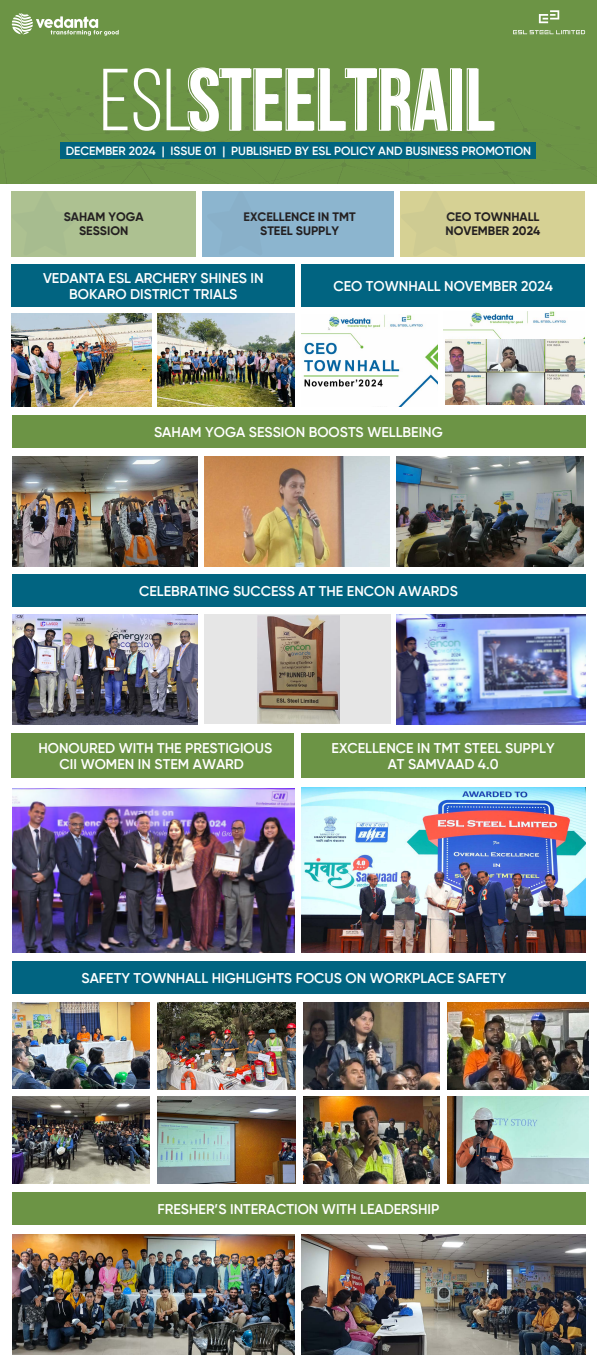
<style>
.page{position:relative;width:597px;height:1368px;background:#fff}
.page>*{position:absolute;margin:0;border:0;box-sizing:border-box;transform-origin:0 0}
.t1{font:600 14.1px/16px "Gilroy";color:#fff;text-align:center}
.t2{font:700 12.2px/14.3px "Gilroy";color:#231f20;text-align:center}
.t3{font:600 11.9px "Gilroy";color:#fff}
</style>
<div class="page">
<div style="left:12px;top:264px;width:283px;height:43px;background:#016481"></div>
<div style="left:12px;top:191px;width:184px;height:65px;background:#adc191"></div>
<div style="left:401px;top:191px;width:184px;height:65px;background:#d6d194"></div>
<div style="left:0;top:0;width:597px;height:184px;background:#6c9445"></div>
<div style="left:61px;top:142px;width:475px;height:17px;background:#016481"></div>
<div style="left:450px;top:68px;width:10px;height:62px;border:1px solid #fff"></div>
<div style="left:452px;top:69px;width:10px;height:61px;background:#fff"></div>
<svg style="left:467px;top:68px;width:27px;height:63px"></svg>
<svg style="left:103px;top:69px;width:25px;height:61px"></svg>
<svg style="left:134px;top:68px;width:26px;height:63px"></svg>
<svg style="left:167px;top:67px;width:281px;height:64px"></svg>
<div style="left:203px;top:191px;width:191px;height:65px;background:#8cb5cf"></div>
<div style="left:12px;top:415px;width:573px;height:33px;background:#6c9445"></div>
<div style="left:12px;top:574px;width:573px;height:32px;background:#016481"></div>
<div style="left:12px;top:961px;width:573px;height:33px;background:#016481"></div>
<div style="left:12px;top:1192px;width:573px;height:33px;background:#6c9445"></div>
<div style="left:302px;top:733px;width:283px;height:45px;background:#6c9445"></div>
<div style="left:12px;top:733px;width:282px;height:45px;background:#6c9445"></div>
<svg style="left:12px;top:13px;width:107px;height:23px;background:#95b279"></svg>
<svg style="left:539px;top:10px;width:20px;height:13px"></svg>
<svg style="left:513px;top:30px;width:72px;height:4px"></svg>
<img style="left:12px;top:313px;width:139px;height:93px">
<img style="left:158px;top:313px;width:137px;height:93px">
<div style="left:302px;top:264px;width:283px;height:43px;background:#016481"></div>
<img style="left:302px;top:315px;width:135px;height:91px">
<img style="left:443px;top:311px;width:141px;height:83px">
<img style="left:446px;top:339px;width:139px;height:65px">
<img style="left:12px;top:456px;width:185px;height:110px">
<img style="left:204px;top:456px;width:185px;height:110px">
<img style="left:396px;top:456px;width:187px;height:110px">
<img style="left:12px;top:1002px;width:137px;height:86px">
<img style="left:304px;top:1002px;width:136px;height:87px">
<img style="left:157px;top:1002px;width:139px;height:87px">
<img style="left:448px;top:1002px;width:141px;height:87px">
<img style="left:12px;top:1096px;width:137px;height:87px">
<img style="left:304px;top:1096px;width:136px;height:87px">
<img style="left:157px;top:1096px;width:139px;height:87px">
<img style="left:448px;top:1096px;width:141px;height:87px">
<img style="left:12px;top:614px;width:185px;height:110px">
<img style="left:397px;top:614px;width:188px;height:110px">
<img style="left:12px;top:788px;width:282px;height:164px">
<img style="left:302px;top:787px;width:283px;height:165px">
<div style="left:204px;top:614px;width:187px;height:110px;background:#e6e6e6"></div>
<img style="left:258px;top:615px;width:81px;height:108px">
<img style="left:12px;top:1234px;width:282px;height:120px">
<img style="left:302px;top:1234px;width:283px;height:120px">
<p class="t3" style="left:66px;top:143px;width:467px">DECEMBER 2024 | ISSUE 01 | PUBLISHED BY ESL POLICY AND BUSINESS PROMOTION</p>
<p class="t2" style="left:64px;top:209px;width:81px">SAHAM YOGA<br>SESSION</p>
<p class="t2" style="left:244px;top:209px;width:114px">EXCELLENCE IN TMT<br>STEEL SUPPLY</p>
<p class="t2" style="left:446px;top:209px;width:96px;text-align:left">CEO TOWNHALL<br>NOVEMBER 2024</p>
<p class="t1" style="left:43px;top:269px;width:222px">VEDANTA ESL ARCHERY SHINES IN<br>BOKARO DISTRICT TRIALS</p>
<p class="t1" style="left:333px;top:278px;width:221px">CEO TOWNHALL NOVEMBER 2024</p>
<p class="t1" style="left:154px;top:424px;width:290px">SAHAM YOGA SESSION BOOSTS WELLBEING</p>
<p class="t1" style="left:139px;top:582px;width:320px">CELEBRATING SUCCESS AT THE ENCON AWARDS</p>
<p class="t1" style="left:38px;top:739px;width:235px">HONOURED WITH THE PRESTIGIOUS<br>CII WOMEN IN STEM AWARD</p>
<p class="t1" style="left:332px;top:739px;width:225px">EXCELLENCE IN TMT STEEL SUPPLY<br>AT SAMVAAD 4.0</p>
<p class="t1" style="left:82px;top:970px;width:426px">SAFETY TOWNHALL HIGHLIGHTS FOCUS ON WORKPLACE SAFETY</p>
<p class="t1" style="left:157px;top:1200px;width:284px">FRESHER’S INTERACTION WITH LEADERSHIP</p>
</div>
